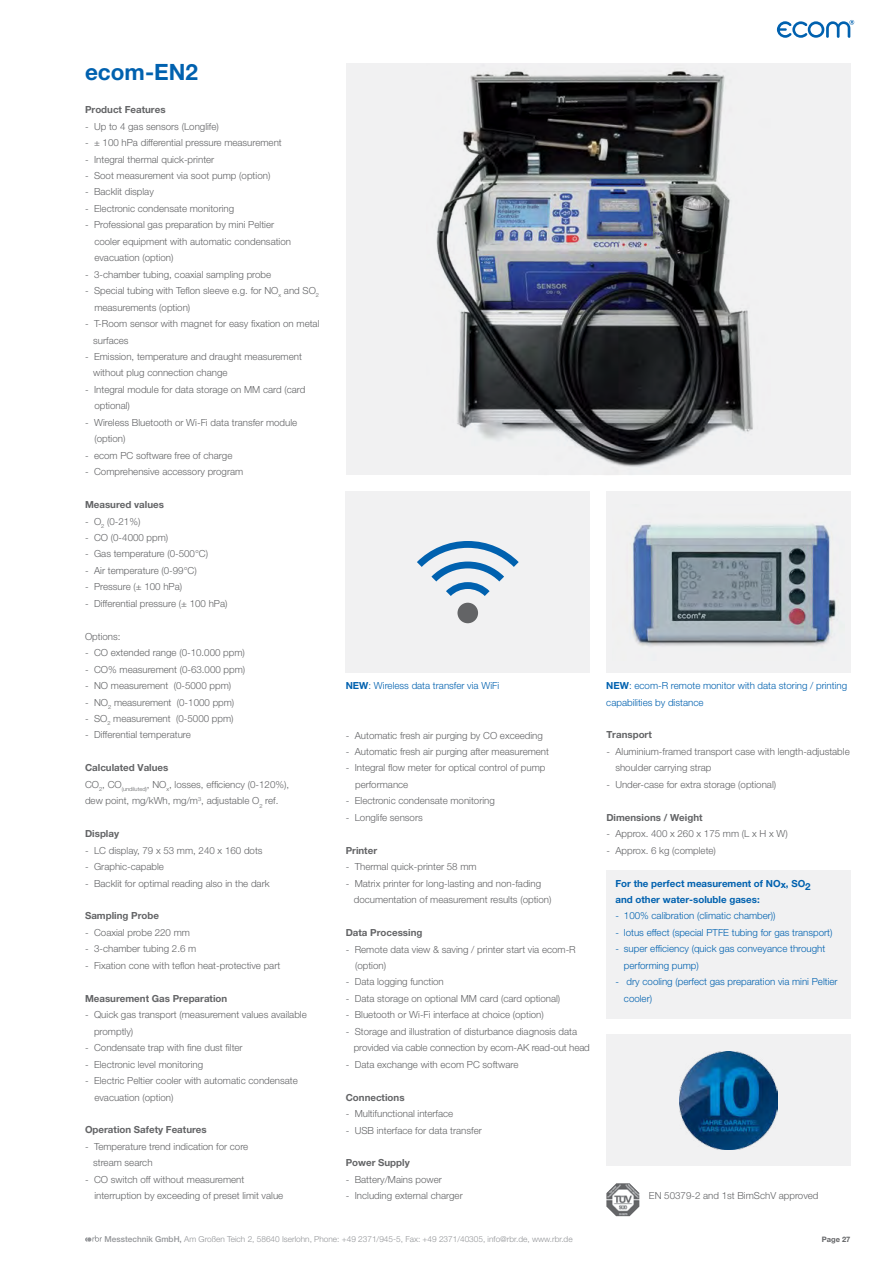
<style>
.page{position:relative;width:893px;height:1263px;background:#fff}
.page>*{position:absolute;margin:0;border:0;box-sizing:border-box;transform-origin:0 0}
.t1{font:700 22.5px "Helvetica Neue LT Pro";color:#0061af}
.t2{font:300 9.75px/16.5px "Helvetica Neue LT Pro";color:#636466}
.t3{font:300 9.75px/16.5px "Helvetica Neue LT Pro";color:#0061af}
.t4{font:700 9.75px "Helvetica Neue LT Pro";color:#636466}
.t5{font:700 9.75px/16.5px "Helvetica Neue LT Pro";color:#0061af}
.t6{font:300 8.25px "Helvetica Neue LT Pro";color:#939598}
.t7{font:700 7.5px "Helvetica Neue LT Pro";color:#636466}
.s1{font-weight:700}
.s2{font-weight:500}
</style>
<div class="page">
<img style="left:606px;top:1183px;width:33px;height:33px">
<div style="left:346px;top:64px;width:504px;height:411px;background:#f1f1f2"></div>
<img style="left:436px;top:70px;width:317px;height:397px">
<div style="left:346px;top:492px;width:244px;height:181px;background:#f1f1f2"></div>
<div style="left:606px;top:492px;width:244px;height:181px;background:#f1f1f2"></div>
<img style="left:632px;top:524px;width:204px;height:122px">
<div style="left:606px;top:870px;width:244px;height:148px;background:#f1f1f2"></div>
<svg style="left:417px;top:541px;width:102px;height:55px"></svg>
<div style="left:457px;top:603px;width:21px;height:20px;background:#636466;border-radius:50%"></div>
<div style="left:606px;top:1035px;width:244px;height:131px;background:#f1f1f2"></div>
<img style="left:679px;top:1051px;width:99px;height:98px">
<svg style="left:85px;top:1235px;width:17px;height:7px"></svg>
<svg style="left:777px;top:20px;width:77px;height:18px"></svg>
<h1 class="t1" style="left:85px;top:58px;width:114px">ecom-EN2</h1>
<p class="t4" style="left:85px;top:104px;width:82px">Product Features</p>
<p class="t2" style="left:85px;top:118px;width:135px">- Up to 4 gas sensors (Longlife)</p>
<p class="t2" style="left:85px;top:134px;width:198px">- ± 100 hPa differential pressure measurement</p>
<p class="t2" style="left:85px;top:151px;width:131px">- Integral thermal quick-printer</p>
<p class="t2" style="left:85px;top:167px;width:187px">- Soot measurement via soot pump (option)</p>
<p class="t2" style="left:85px;top:184px;width:70px">- Backlit display</p>
<p class="t2" style="left:85px;top:200px;width:151px">- Electronic condensate monitoring</p>
<p class="t2" style="left:94px;top:216px;width:198px;text-indent:-9px">- Professional gas preparation by mini Peltier cooler equipment with automatic condensation evacuation (option)</p>
<p class="t2" style="left:85px;top:266px;width:188px">- 3-chamber tubing, coaxial sampling probe</p>
<p class="t2" style="left:94px;top:282px;width:226px;text-indent:-9px">- Special tubing with Teflon sleeve e.g. for NO<sub>x</sub> and SO<sub>2 </sub>measurements (option)</p>
<p class="t2" style="left:93px;top:315px;width:228px;text-indent:-8px">- T-Room sensor with magnet for easy fixation on metal surfaces</p>
<p class="t2" style="left:93px;top:348px;width:210px;text-indent:-8px">- Emission, temperature and draught measurement without plug connection change</p>
<p class="t2" style="left:94px;top:381px;width:213px;text-indent:-9px">- Integral module for data storage on MM card (card optional)</p>
<p class="t2" style="left:94px;top:414px;width:204px;text-indent:-9px">- Wireless Bluetooth or Wi-Fi data transfer module (option)</p>
<p class="t2" style="left:85px;top:447px;width:149px">- ecom PC software free of charge</p>
<p class="t2" style="left:85px;top:463px;width:160px">- Comprehensive accessory program</p>
<p class="t4" style="left:85px;top:499px;width:80px">Measured values</p>
<p class="t2" style="left:85px;top:513px;width:57px">- O<sub>2</sub> (0-21%)</p>
<p class="t2" style="left:85px;top:529px;width:85px">- CO (0-4000 ppm)</p>
<p class="t2" style="left:85px;top:545px;width:125px">- Gas temperature (0-500°C)</p>
<p class="t2" style="left:85px;top:562px;width:113px">- Air temperature (0-99°C)</p>
<p class="t2" style="left:85px;top:578px;width:99px">- Pressure (± 100 hPa)</p>
<p class="t2" style="left:85px;top:595px;width:144px">- Differential pressure (± 100 hPa)</p>
<p class="t2" style="left:85px;top:628px;width:37px">Options:</p>
<p class="t2" style="left:85px;top:644px;width:161px">- CO extended range (0-10.000 ppm)</p>
<p class="t2" style="left:85px;top:661px;width:162px">- CO% measurement (0-63.000 ppm)</p>
<p class="t2" style="left:85px;top:677px;width:148px">- NO measurement (0-5000 ppm)</p>
<p class="t2" style="left:85px;top:694px;width:151px">- NO<sub>2</sub> measurement (0-1000 ppm)</p>
<p class="t2" style="left:85px;top:710px;width:150px">- SO<sub>2</sub> measurement (0-5000 ppm)</p>
<p class="t2" style="left:85px;top:726px;width:107px">- Differential temperature</p>
<p class="t2" style="left:85px;top:759px;width:206px"><span class="s1">Calculated Values<br></span>CO<sub>2</sub>, CO<sub>(undiluted)</sub>, NO<sub>x</sub>, losses, efficiency (0-120%), dew point, mg/kWh, mg/m<sup>3</sup>, adjustable O<sub>2</sub> ref.</p>
<p class="t4" style="left:85px;top:828px;width:36px">Display</p>
<p class="t2" style="left:85px;top:842px;width:179px">- LC display, 79 x 53 mm, 240 x 160 dots</p>
<p class="t2" style="left:85px;top:858px;width:80px">- Graphic-capable</p>
<p class="t2" style="left:85px;top:875px;width:186px">- Backlit for optimal reading also in the dark</p>
<p class="t4" style="left:85px;top:910px;width:76px">Sampling Probe</p>
<p class="t2" style="left:85px;top:924px;width:106px">- Coaxial probe 220 mm</p>
<p class="t2" style="left:85px;top:940px;width:113px">- 3-chamber tubing 2.6 m</p>
<p class="t2" style="left:85px;top:957px;width:197px">- Fixation cone with teflon heat-protective part</p>
<p class="t4" style="left:85px;top:992px;width:144px">Measurement Gas Preparation</p>
<p class="t2" style="left:94px;top:1006px;width:214px;text-indent:-9px">- Quick gas transport (measurement values available promptly)</p>
<p class="t2" style="left:85px;top:1039px;width:159px">- Condensate trap with fine dust filter</p>
<p class="t2" style="left:85px;top:1056px;width:120px">- Electronic level monitoring</p>
<p class="t2" style="left:94px;top:1072px;width:205px;text-indent:-9px">- Electric Peltier cooler with automatic condensate evacuation (option)</p>
<p class="t4" style="left:85px;top:1124px;width:123px">Operation Safety Features</p>
<p class="t2" style="left:93px;top:1138px;width:157px;text-indent:-8px">- Temperature trend indication for core stream search</p>
<p class="t2" style="left:94px;top:1171px;width:190px;text-indent:-9px">- CO switch off without measurement interruption by exceeding of preset limit value</p>
<p class="t3" style="left:346px;top:677px;width:155px"><span class="s1">NEW</span>: Wireless data transfer via WiFi</p>
<p class="t3" style="left:606px;top:677px;width:242px"><span class="s1">NEW</span>: ecom-R remote monitor with data storing / printing capabilities by distance</p>
<p class="t2" style="left:346px;top:727px;width:199px">- Automatic fresh air purging by CO exceeding</p>
<p class="t2" style="left:346px;top:743px;width:205px">- Automatic fresh air purging after measurement</p>
<p class="t2" style="left:355px;top:759px;width:192px;text-indent:-9px">- Integral flow meter for optical control of pump performance</p>
<p class="t2" style="left:346px;top:792px;width:151px">- Electronic condensate monitoring</p>
<p class="t2" style="left:346px;top:809px;width:79px">- Longlife sensors</p>
<p class="t4" style="left:346px;top:844px;width:33px">Printer</p>
<p class="t2" style="left:346px;top:858px;width:132px">- Thermal quick-printer 58 mm</p>
<p class="t2" style="left:354px;top:875px;width:199px;text-indent:-8px">- Matrix printer for long-lasting and non-fading documentation of measurement results (option)</p>
<p class="t4" style="left:346px;top:926px;width:78px">Data Processing</p>
<p class="t2" style="left:355px;top:940px;width:222px;text-indent:-9px">- Remote data view &amp; saving / printer start via ecom-R (option)</p>
<p class="t2" style="left:346px;top:973px;width:100px">- Data logging function</p>
<p class="t2" style="left:346px;top:990px;width:216px">- Data storage on optional MM card (card optional)</p>
<p class="t2" style="left:346px;top:1006px;width:200px">- Bluetooth or Wi-Fi interface at choice (option)</p>
<p class="t2" style="left:354px;top:1023px;width:238px;text-indent:-8px">- Storage and illustration of disturbance diagnosis data provided via cable connection by ecom-AK read-out head</p>
<p class="t2" style="left:346px;top:1056px;width:174px">- Data exchange with ecom PC software</p>
<p class="t4" style="left:346px;top:1091px;width:60px">Connections</p>
<p class="t2" style="left:346px;top:1105px;width:109px">- Multifunctional interface</p>
<p class="t2" style="left:346px;top:1121px;width:138px">- USB interface for data transfer</p>
<p class="t4" style="left:346px;top:1157px;width:66px">Power Supply</p>
<p class="t2" style="left:346px;top:1171px;width:98px">- Battery/Mains power</p>
<p class="t2" style="left:346px;top:1187px;width:119px">- Including external charger</p>
<p class="t2" style="left:649px;top:1187px;width:171px">EN 50379-2 and 1st BimSchV approved</p>
<p class="t4" style="left:606px;top:729px;width:47px">Transport</p>
<p class="t2" style="left:615px;top:743px;width:236px;text-indent:-9px">- Aluminium-framed transport case with length-adjustable shoulder carrying strap</p>
<p class="t2" style="left:606px;top:776px;width:171px">- Under-case for extra storage (optional)</p>
<p class="t4" style="left:606px;top:811px;width:98px">Dimensions / Weight</p>
<p class="t2" style="left:606px;top:825px;width:183px">- Approx. 400 x 260 x 175 mm (L x H x W)</p>
<p class="t2" style="left:606px;top:842px;width:111px">- Approx. 6 kg (complete)</p>
<p class="t5" style="left:615px;top:875px;width:197px">For the perfect measurement of NOx, SO2 and other water-soluble gases:</p>
<p class="t3" style="left:615px;top:907px;width:162px">- 100% calibration (climatic chamber))</p>
<p class="t3" style="left:615px;top:924px;width:219px">- lotus effect (special PTFE tubing for gas transport)</p>
<p class="t3" style="left:624px;top:940px;width:203px;text-indent:-9px">- super efficiency (quick gas conveyance throught performing pump)</p>
<p class="t3" style="left:624px;top:973px;width:215px;text-indent:-9px">- dry cooling (perfect gas preparation via mini Peltier cooler)</p>
<p class="t6" style="left:105px;top:1234px;width:470px"><span class="s2">Messtechnik GmbH,</span> Am Großen Teich 2, 58640 Iserlohn, Phone: +49 2371/945-5, Fax: +49 2371/40305, info@rbr.de, www.rbr.de</p>
<p class="t7" style="left:822px;top:1234px;width:30px">Page 27</p>
</div>
